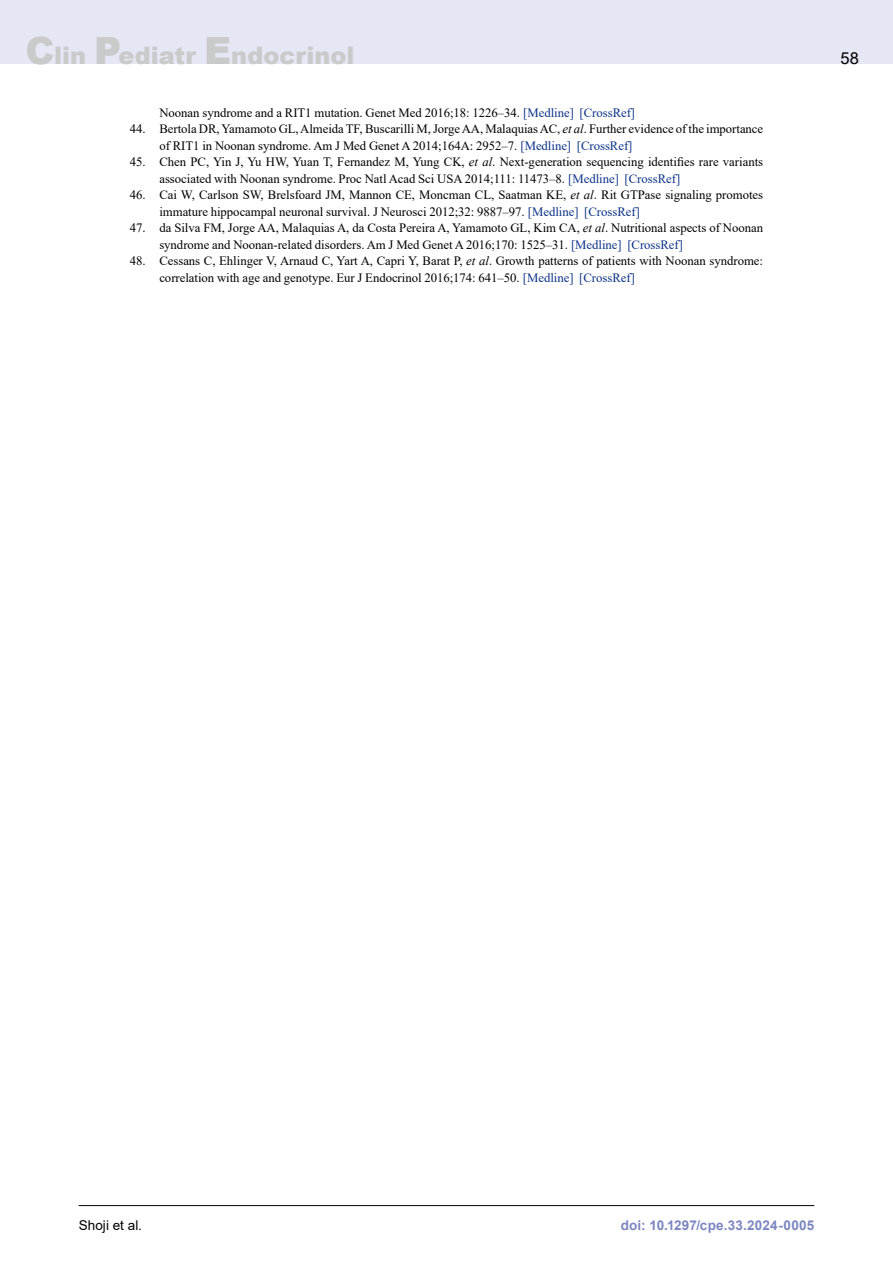
<style>
.page{position:relative;width:893px;height:1263px;background:#fff}
.page>*{position:absolute;margin:0;border:0;box-sizing:border-box;transform-origin:0 0}
.t1{font:900 24px "Arial";color:#c9caca}
.t2{font:16.5px "Arial";color:#000}
.t3{font:700 13.5px "Arial";letter-spacing:.015em;color:#7c86c1}
.t4{font:13.5px "Arial";letter-spacing:.005em;color:#000}
.t5{font:12.75px/16.5px "Times New Roman";letter-spacing:-.005em;color:#000}
.s1{font-size:37.5px}
.s2{color:#0c3388}
.s3{font-style:italic}
</style>
<div class="page">
<div style="left:0;top:0;width:893px;height:64px;background:#e6e7f4"></div>
<hr style="left:79px;top:1205px;width:735px;height:1px;background:#000">
<h1 class="t1" style="left:26px;top:38px;width:330px"><span class="s1">C</span>lin <span class="s1">P</span>ediatr <span class="s1">E</span>ndocrinol</h1>
<p class="t5" style="left:159px;top:104px;width:477px">Noonan syndrome and a RIT1 mutation. Genet Med 2016;18: 1226–34. <span class="s2">[Medline] [CrossRef]</span></p>
<p class="t5" style="left:159px;top:120px;width:605px;text-indent:-30px">44. Bertola DR, Yamamoto GL, Almeida TF, Buscarilli M, Jorge AA, Malaquias AC, <span class="s3">et al</span>. Further evidence of the importance of RIT1 in Noonan syndrome. Am J Med Genet A 2014;164A: 2952–7. <span class="s2">[Medline] [CrossRef]</span></p>
<p class="t5" style="left:159px;top:153px;width:605px;text-indent:-30px">45. Chen PC, Yin J, Yu HW, Yuan T, Fernandez M, Yung CK, <span class="s3">et al</span>. Next-generation sequencing identifies rare variants associated with Noonan syndrome. Proc Natl Acad Sci USA 2014;111: 11473–8. <span class="s2">[Medline] [CrossRef]</span></p>
<p class="t5" style="left:159px;top:186px;width:605px;text-indent:-30px">46. Cai W, Carlson SW, Brelsfoard JM, Mannon CE, Moncman CL, Saatman KE, <span class="s3">et al</span>. Rit GTPase signaling promotes immature hippocampal neuronal survival. J Neurosci 2012;32: 9887–97. <span class="s2">[Medline] [CrossRef]</span></p>
<p class="t5" style="left:159px;top:219px;width:605px;text-indent:-30px">47. da Silva FM, Jorge AA, Malaquias A, da Costa Pereira A, Yamamoto GL, Kim CA, <span class="s3">et al</span>. Nutritional aspects of Noonan syndrome and Noonan-related disorders. Am J Med Genet A 2016;170: 1525–31. <span class="s2">[Medline] [CrossRef]</span></p>
<p class="t5" style="left:159px;top:252px;width:605px;text-indent:-30px">48. Cessans C, Ehlinger V, Arnaud C, Yart A, Capri Y, Barat P, <span class="s3">et al</span>. Growth patterns of patients with Noonan syndrome: correlation with age and genotype. Eur J Endocrinol 2016;174: 641–50. <span class="s2">[Medline] [CrossRef]</span></p>
<p class="t2" style="left:840px;top:47px;width:20px">58</p>
<p class="t4" style="left:79px;top:1216px;width:65px">Shoji et al.</p>
<p class="t3" style="left:621px;top:1216px;width:195px">doi: 10.1297/cpe.33.2024-0005</p>
</div>
